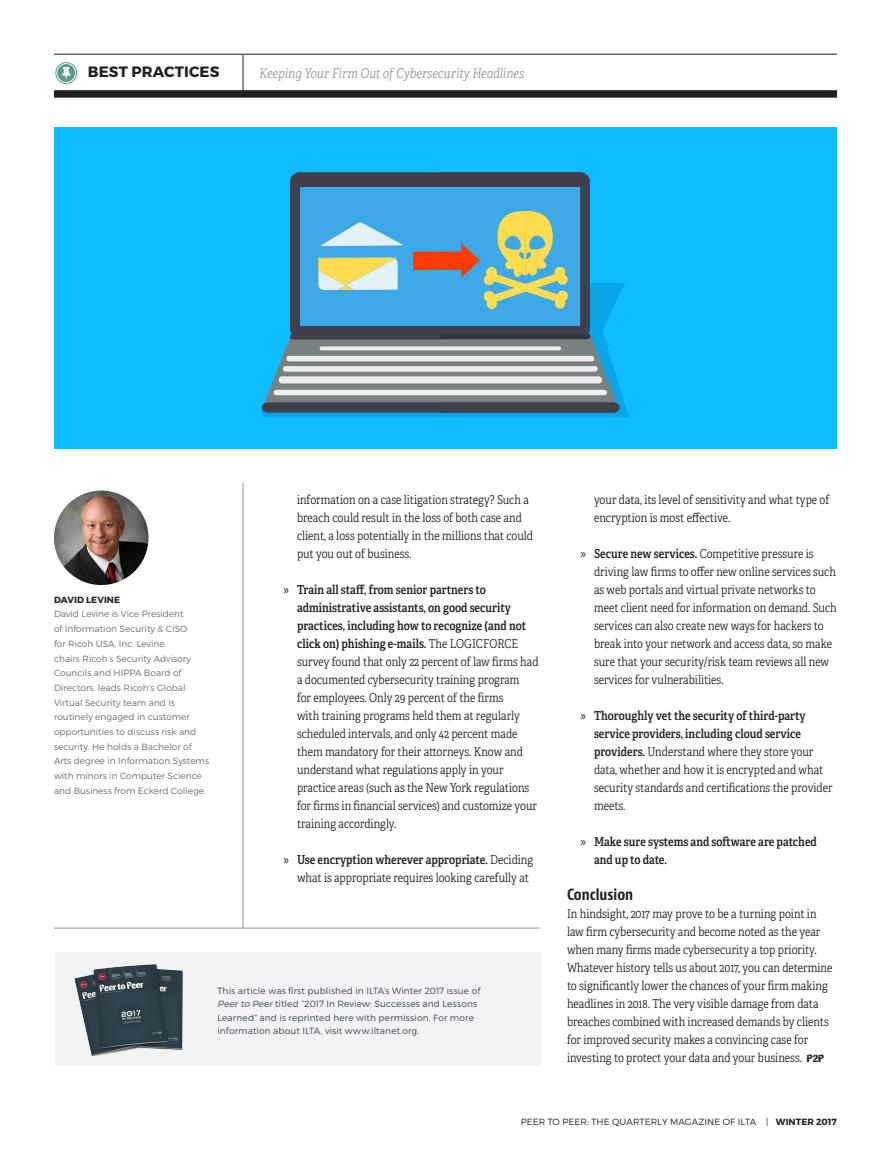
<style>
.page{position:relative;width:891px;height:1161px;background:#fff}
.page>*{position:absolute;margin:0;border:0;box-sizing:border-box;transform-origin:0 0}
.t1{font:700 15px "Montserrat";letter-spacing:.01em;color:#231f20}
.subhead-2016-2{font:700 condensed 15px "Bernina Sans";color:#231f20}
.intro-2016{font:italic 13.5px "Adelle Condensed Lt";color:#939598}
.body_copy_2016-2{font:12.3px/18px "Adelle Condensed Lt";color:#231f20}
.t2{font:12.3px/18px "Adelle Condensed Sb";color:#231f20}
.t3{font:300 9px/14.7px "Montserrat";color:#6c6d70}
.t4{font:300 9px/13.5px "Montserrat";letter-spacing:.015em;color:#3a424e}
.t5{font:300 9px "Montserrat";letter-spacing:.01em;color:#231f20}
.t6{font:700 9px "Montserrat";letter-spacing:.01em;color:#231f20}
.s1{font-family:"Myriad Pro";font-size:13.5px}
.s2{font-family:"Adelle Condensed Sb"}
.s3{font-style:italic}
.s4{font-family:"Kari Pro";font-size:12.6px}
.s5{font-weight:700}
</style>
<div class="page">
<div style="left:54px;top:90px;width:783px;height:8px;background:#231f20"></div>
<hr style="left:54px;top:54px;width:783px;height:1px;background:#231f20">
<hr style="left:243px;top:55px;width:1px;height:37px;background:#231f20">
<svg style="left:55px;top:62px;width:22px;height:22px"></svg>
<div style="left:57px;top:63px;width:19px;height:20px;border:1px solid #fff;border-radius:50%"></div>
<svg style="left:62px;top:67px;width:9px;height:12px"></svg>
<img style="left:54px;top:491px;width:94px;height:94px;border-radius:47px">
<hr style="left:243px;top:482px;width:1px;height:446px;background:#939598">
<div style="left:54px;top:127px;width:783px;height:322px;background:#0dbdff"></div>
<svg style="left:261px;top:283px;width:368px;height:134px;fill:#08a6e8"></svg>
<svg style="left:262px;top:172px;width:358px;height:241px;background:#639db4"></svg>
<div style="left:55px;top:953px;width:486px;height:113px;background:#f2f3f4"></div>
<img style="left:74px;top:964px;width:109px;height:92px">
<hr style="left:54px;top:928px;width:486px;height:1px;background:#939598">
<p class="t1" style="left:88px;top:63px;width:133px">BEST PRACTICES</p>
<p class="intro-2016" style="left:259px;top:64px;width:266px">Keeping Your Firm Out of Cybersecurity Headlines</p>
<p class="t6" style="left:54px;top:594px;width:68px">DAVID LEVINE</p>
<p class="t3" style="left:54px;top:607px;width:157px">David Levine is Vice President<br>of Information Security &amp; CISO<br>for Ricoh USA, Inc. Levine<br>chairs Ricoh’s Security Advisory<br>Councils and HIPPA Board of<br>Directors, leads Ricoh’s Global<br>Virtual Security team and is routinely engaged in customer opportunities to discuss risk and security. He holds a Bachelor of<br>Arts degree in Information Systems with minors in Computer Science and Business from Eckerd College.</p>
<p class="body_copy_2016-2" style="left:297px;top:490px;width:238px">information on a case litigation strategy? Such a breach could result in the loss of both case and client, a loss potentially in the millions that could put you out of business.</p>
<p class="body_copy_2016-2" style="left:297px;top:580px;width:243px;text-indent:-14px"><span class="s1">»</span> <span class="s2">Train all staff, from senior partners to administrative assistants, on good security practices, including how to recognize (and not click on) phishing e-mails.</span> The LOGICFORCE survey found that only 22 percent of law firms had a documented cybersecurity training program<br>for employees. Only 29 percent of the firms<br>with training programs held them at regularly scheduled intervals, and only 42 percent made them mandatory for their attorneys. Know and understand what regulations apply in your practice areas (such as the New York regulations for firms in financial services) and customize your training accordingly.</p>
<p class="body_copy_2016-2" style="left:297px;top:850px;width:238px;text-indent:-14px"><span class="s1">»</span> <span class="s2">Use encryption wherever appropriate.</span> Deciding what is appropriate requires looking carefully at</p>
<p class="t4" style="left:217px;top:983px;width:264px">This article was first published in ILTA’s Winter 2017 issue of <span class="s3">Peer to Peer</span> titled “2017 In Review: Successes and Lessons Learned” and is reprinted here with permission. For more information about ILTA, visit www.iltanet.org.</p>
<p class="body_copy_2016-2" style="left:594px;top:490px;width:237px">your data, its level of sensitivity and what type of encryption is most effective.</p>
<p class="body_copy_2016-2" style="left:594px;top:544px;width:244px;text-indent:-14px"><span class="s1">»</span> <span class="s2">Secure new services.</span> Competitive pressure is driving law firms to offer new online services such as web portals and virtual private networks to meet client need for information on demand. Such services can also create new ways for hackers to break into your network and access data, so make sure that your security/risk team reviews all new services for vulnerabilities.</p>
<p class="body_copy_2016-2" style="left:594px;top:706px;width:240px;text-indent:-14px"><span class="s1">»</span> <span class="s2">Thoroughly vet the security of third-party service providers, including cloud service providers.</span> Understand where they store your data, whether and how it is encrypted and what security standards and certifications the provider meets.</p>
<p class="t2" style="left:594px;top:832px;width:224px;text-indent:-14px"><span class="s1">»</span> Make sure systems and software are patched and up to date.</p>
<p class="subhead-2016-2" style="left:567px;top:885px;width:68px">Conclusion</p>
<p class="body_copy_2016-2" style="left:567px;top:904px;width:267px">In hindsight, 2017 may prove to be a turning point in law firm cybersecurity and become noted as the year when many firms made cybersecurity a top priority.<br>Whatever history tells us about 2017, you can determine to significantly lower the chances of your firm making headlines in 2018. The very visible damage from data breaches combined with increased demands by clients for improved security makes a convincing case for investing to protect your data and your business. <span class="s4">P2P</span></p>
<p class="t5" style="left:521px;top:1116px;width:318px">PEER TO PEER: THE QUARTERLY MAGAZINE OF ILTA | <span class="s5">WINTER 2017</span></p>
</div>
